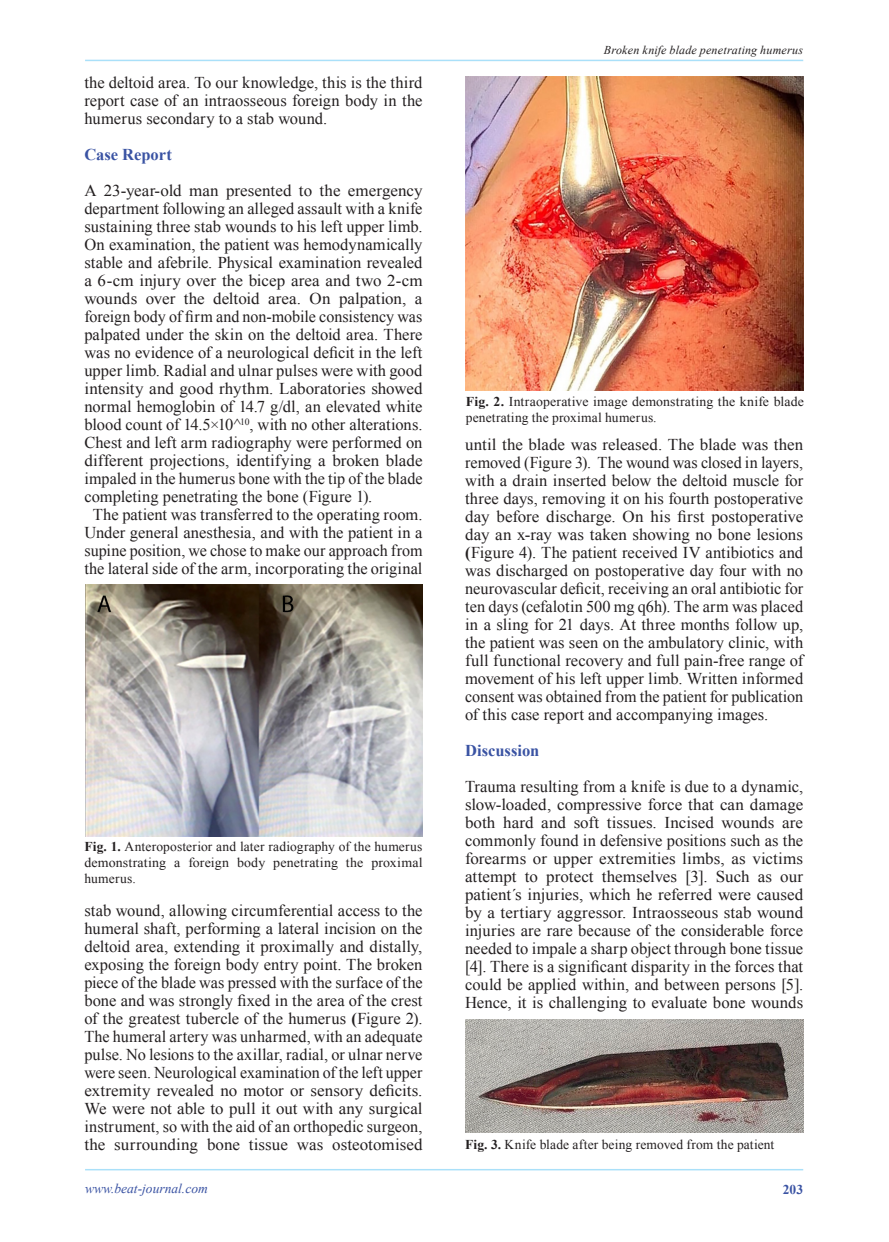
<style>
.page{position:relative;width:889px;height:1242px;background:#fff}
.page>*{position:absolute;margin:0;border:0;box-sizing:border-box;transform-origin:0 0}
.Ps_Body{font:16.5px/18px "Times New Roman";color:#231f20;text-align:justify}
.Ps_Body_no_indent{font:16.5px/18px "Times New Roman";color:#231f20;text-align:justify}
.Ps_Subtitle{font:700 16.5px "Times New Roman";color:#3a53a3}
.Ps_Fig{font:13.5px/16.2px "Times New Roman";letter-spacing:.01em;color:#231f20;text-align:justify}
.t1{font:italic 13.5px "Times New Roman";color:#3a53a3}
.t2{font:700 13.5px "Times New Roman";color:#3a53a3}
.t3{font:italic 12px "Times New Roman";letter-spacing:.015em;color:#231f20}
.s1{font-weight:700}
</style>
<div class="page">
<hr style="left:85px;top:1169px;width:718px;height:1px;background:#aae0f9">
<hr style="left:85px;top:60px;width:718px;height:1px;background:#aae0f9">
<img style="left:85px;top:584px;width:337px;height:253px">
<img style="left:465px;top:77px;width:338px;height:313px">
<img style="left:465px;top:1020px;width:338px;height:112px">
<p class="Ps_Body_no_indent" style="left:84px;top:73px;width:340px">the deltoid area. To our knowledge, this is the third report case of an intraosseous foreign body in the humerus secondary to a stab wound.</p>
<p class="Ps_Subtitle" style="left:84px;top:143px;width:89px">Case Report</p>
<p class="Ps_Body_no_indent" style="left:84px;top:181px;width:340px">A 23-year-old man presented to the emergency department following an alleged assault with a knife sustaining three stab wounds to his left upper limb.<br>On examination, the patient was hemodynamically stable and afebrile. Physical examination revealed a 6-cm injury over the bicep area and two 2-cm wounds over the deltoid area. On palpation, a foreign body of firm and non-mobile consistency was palpated under the skin on the deltoid area. There was no evidence of a neurological deficit in the left upper limb. Radial and ulnar pulses were with good intensity and good rhythm. Laboratories showed normal hemoglobin of 14.7 g/dl, an elevated white blood count of 14.5×10^<sup>10</sup>, with no other alterations.<br>Chest and left arm radiography were performed on different projections, identifying a broken blade impaled in the humerus bone with the tip of the blade completing penetrating the bone (Figure 1).</p>
<p class="Ps_Body" style="left:84px;top:505px;width:340px;text-align:center">The patient was transferred to the operating room.<br>Under general anesthesia, and with the patient in a supine position, we chose to make our approach from the lateral side of the arm, incorporating the original</p>
<p class="Ps_Fig" style="left:84px;top:838px;width:340px"><span class="s1">Fig. 1.</span> Anteroposterior and later radiography of the humerus demonstrating a foreign body penetrating the proximal humerus.</p>
<p class="Ps_Body" style="left:84px;top:901px;width:340px">stab wound, allowing circumferential access to the humeral shaft, performing a lateral incision on the deltoid area, extending it proximally and distally, exposing the foreign body entry point. The broken piece of the blade was pressed with the surface of the bone and was strongly fixed in the area of the crest of the greatest tubercle of the humerus <span class="s1">(</span>Figure 2).<br>The humeral artery was unharmed, with an adequate pulse. No lesions to the axillar, radial, or ulnar nerve were seen. Neurological examination of the left upper extremity revealed no motor or sensory deficits.<br>We were not able to pull it out with any surgical instrument, so with the aid of an orthopedic surgeon, the surrounding bone tissue was osteotomised</p>
<p class="t3" style="left:604px;top:42px;width:201px">Broken knife blade penetrating humerus</p>
<p class="Ps_Fig" style="left:466px;top:393px;width:340px"><span class="s1">Fig. 2.</span> Intraoperative image demonstrating the knife blade penetrating the proximal humerus.</p>
<p class="Ps_Body" style="left:465px;top:435px;width:340px">until the blade was released. The blade was then removed (Figure 3). The wound was closed in layers, with a drain inserted below the deltoid muscle for three days, removing it on his fourth postoperative day before discharge. On his first postoperative day an x-ray was taken showing no bone lesions <span class="s1">(</span>Figure 4). The patient received IV antibiotics and was discharged on postoperative day four with no neurovascular deficit, receiving an oral antibiotic for ten days (cefalotin 500 mg q6h). The arm was placed in a sling for 21 days. At three months follow up, the patient was seen on the ambulatory clinic, with full functional recovery and full pain-free range of movement of his left upper limb. Written informed consent was obtained from the patient for publication of this case report and accompanying images.</p>
<p class="Ps_Subtitle" style="left:465px;top:739px;width:76px">Discussion</p>
<p class="Ps_Body_no_indent" style="left:465px;top:777px;width:340px">Trauma resulting from a knife is due to a dynamic, slow-loaded, compressive force that can damage both hard and soft tissues. Incised wounds are commonly found in defensive positions such as the forearms or upper extremities limbs, as victims attempt to protect themselves [3]. Such as our patient´s injuries, which he referred were caused by a tertiary aggressor. Intraosseous stab wound injuries are rare because of the considerable force needed to impale a sharp object through bone tissue [4]. There is a significant disparity in the forces that could be applied within, and between persons [5].<br>Hence, it is challenging to evaluate bone wounds</p>
<p class="Ps_Fig" style="left:465px;top:1136px;width:311px"><span class="s1">Fig. 3.</span> Knife blade after being removed from the patient</p>
<p class="t1" style="left:85px;top:1179px;width:124px">www.beat-journal.com</p>
<p class="t2" style="left:782px;top:1180px;width:22px">203</p>
</div>
